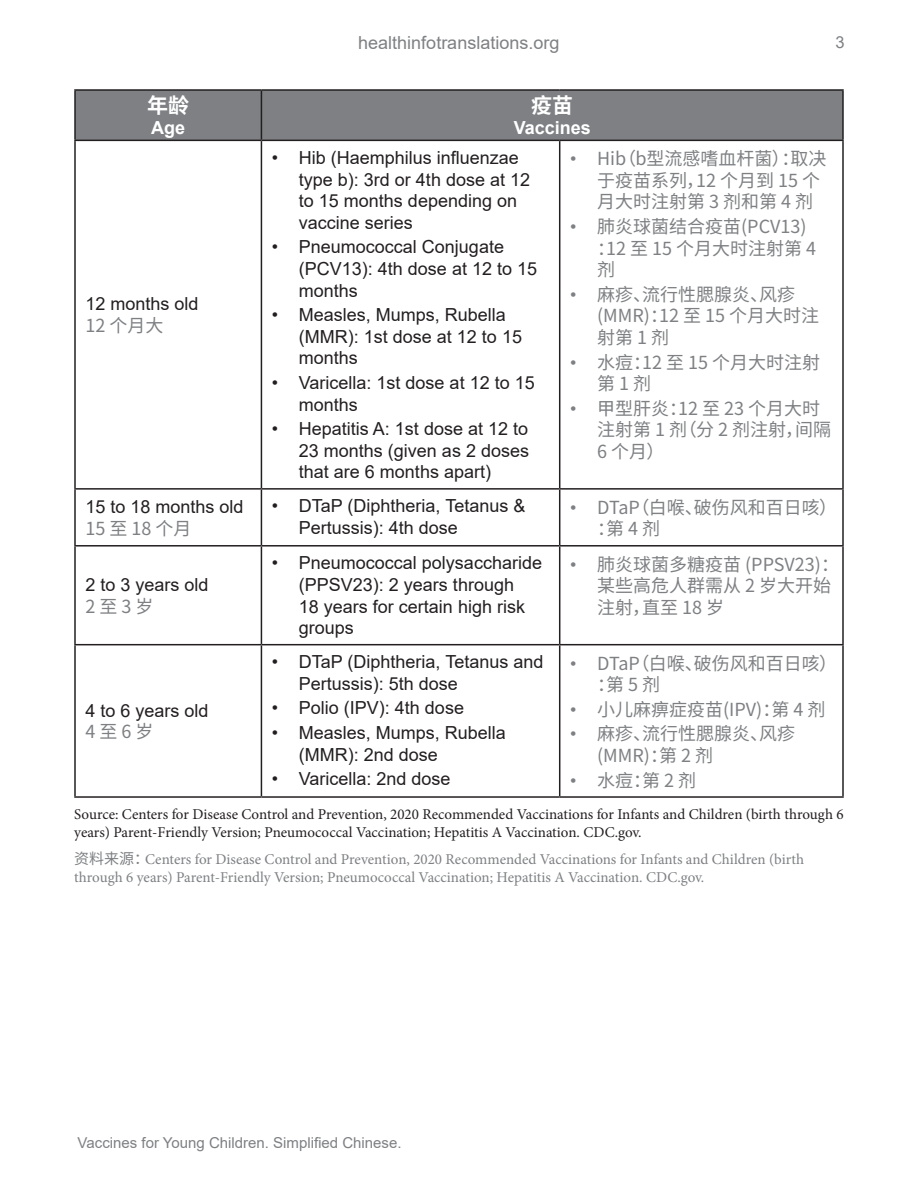
<style>
.page{position:relative;width:918px;height:1188px;background:#fff}
.page>*{position:absolute;margin:0;border:0;box-sizing:border-box;transform-origin:0 0}
.t1{font:700 21px "Noto Sans CJ Ksc";color:#fff}
.t2{font:18px/21.6px "Arial";color:#231f20}
.t3{font:18px/21.6px "Noto Sans CJ Ksc";color:#7e8083}
.t4{font:18px "Arial";color:#7e8083}
.t5{font:700 18px "Arial";color:#fff}
.t6{font:16.5px "Arial";color:#7e8083}
.t7{font:15px/18px "Minion Pro";color:#231f20}
.t8{font:15px/18px "Minion Pro";color:#7e8083}
.t9{font:15px "Arial";color:#7e8083}
.s1{font-family:"Arial"}
.s2{font-family:"Noto Sans CJ Ksc"}
</style>
<div class="page">
<div style="left:76px;top:91px;width:766px;height:49px;background:#7e8083"></div>
<hr style="left:74px;top:89px;width:187px;height:2px;background:#231f20">
<hr style="left:74px;top:91px;width:2px;height:49px;background:#231f20">
<hr style="left:261px;top:89px;width:299px;height:2px;background:#231f20">
<hr style="left:261px;top:91px;width:1px;height:49px;background:#231f20">
<hr style="left:560px;top:89px;width:284px;height:2px;background:#231f20">
<hr style="left:842px;top:91px;width:2px;height:49px;background:#231f20">
<hr style="left:74px;top:140px;width:187px;height:1px;background:#231f20">
<hr style="left:74px;top:141px;width:2px;height:347px;background:#231f20">
<hr style="left:261px;top:140px;width:299px;height:1px;background:#231f20">
<hr style="left:261px;top:141px;width:1px;height:347px;background:#231f20">
<hr style="left:560px;top:140px;width:284px;height:1px;background:#231f20">
<hr style="left:559px;top:141px;width:1px;height:347px;background:#231f20">
<hr style="left:842px;top:141px;width:2px;height:347px;background:#231f20">
<hr style="left:74px;top:488px;width:187px;height:2px;background:#231f20">
<hr style="left:74px;top:490px;width:2px;height:55px;background:#231f20">
<hr style="left:261px;top:488px;width:299px;height:2px;background:#231f20">
<hr style="left:261px;top:490px;width:1px;height:55px;background:#231f20">
<hr style="left:560px;top:488px;width:284px;height:2px;background:#231f20">
<hr style="left:559px;top:490px;width:1px;height:55px;background:#231f20">
<hr style="left:842px;top:490px;width:2px;height:55px;background:#231f20">
<hr style="left:74px;top:545px;width:187px;height:2px;background:#231f20">
<hr style="left:74px;top:547px;width:2px;height:97px;background:#231f20">
<hr style="left:261px;top:545px;width:299px;height:2px;background:#231f20">
<hr style="left:261px;top:547px;width:1px;height:97px;background:#231f20">
<hr style="left:560px;top:545px;width:284px;height:2px;background:#231f20">
<hr style="left:559px;top:547px;width:1px;height:97px;background:#231f20">
<hr style="left:842px;top:547px;width:2px;height:97px;background:#231f20">
<hr style="left:74px;top:644px;width:187px;height:1px;background:#231f20">
<hr style="left:74px;top:645px;width:2px;height:151px;background:#231f20">
<hr style="left:261px;top:644px;width:299px;height:1px;background:#231f20">
<hr style="left:261px;top:645px;width:1px;height:151px;background:#231f20">
<hr style="left:560px;top:644px;width:284px;height:1px;background:#231f20">
<hr style="left:559px;top:645px;width:1px;height:151px;background:#231f20">
<hr style="left:842px;top:645px;width:2px;height:151px;background:#231f20">
<hr style="left:74px;top:796px;width:187px;height:2px;background:#231f20">
<hr style="left:261px;top:796px;width:299px;height:2px;background:#231f20">
<hr style="left:560px;top:796px;width:284px;height:2px;background:#231f20">
<p class="t1" style="left:147px;top:93px;width:43px">年龄</p>
<p class="t5" style="left:151px;top:115px;width:36px">Age</p>
<p class="t2" style="left:86px;top:293px;width:115px">12 months old</p>
<p class="t3" style="left:86px;top:315px;width:80px">12 个月大</p>
<p class="t2" style="left:86px;top:496px;width:160px">15 to 18 months old</p>
<p class="t3" style="left:86px;top:518px;width:108px">15 至 18 个月</p>
<p class="t2" style="left:86px;top:574px;width:125px">2 to 3 years old</p>
<p class="t3" style="left:86px;top:596px;width:70px">2 至 3 岁</p>
<p class="t4" style="left:358px;top:30px;width:203px">healthinfotranslations.org</p>
<p class="t6" style="left:836px;top:31px;width:11px">3</p>
<p class="t1" style="left:531px;top:93px;width:43px">疫苗</p>
<p class="t5" style="left:514px;top:115px;width:79px">Vaccines</p>
<p class="t2" style="left:299px;top:147px;width:233px;text-indent:-27px">• Hib (Haemphilus influenzae type b): 3rd or 4th dose at 12 to 15 months depending on vaccine series</p>
<p class="t2" style="left:299px;top:236px;width:240px;text-indent:-27px">• Pneumococcal Conjugate (PCV13): 4th dose at 12 to 15 months</p>
<p class="t2" style="left:299px;top:304px;width:225px;text-indent:-27px">• Measles, Mumps, Rubella (MMR): 1st dose at 12 to 15 months</p>
<p class="t2" style="left:299px;top:372px;width:237px;text-indent:-27px">• Varicella: 1st dose at 12 to 15 months</p>
<p class="t2" style="left:299px;top:418px;width:232px;text-align:justify;text-indent:-27px">• Hepatitis A: 1st dose at 12 to 23 months (given as 2 doses that are 6 months apart)</p>
<p class="t3" style="left:597px;top:148px;width:231px;text-indent:-27px"><span class="s1">•</span> Hib（b型流感嗜血杆菌）：取决于疫苗系列，12 个月到 15 个月大时注射第 3 剂和第 4 剂</p>
<p class="t3" style="left:597px;top:216px;width:221px;text-indent:-27px"><span class="s1">•</span> 肺炎球菌结合疫苗(PCV13)：12 至 15 个月大时注射第 4剂</p>
<p class="t3" style="left:597px;top:284px;width:223px;text-indent:-27px"><span class="s1">•</span> 麻疹、流行性腮腺炎、风疹(MMR)：12 至 15 个月大时注射第 1 剂</p>
<p class="t3" style="left:597px;top:352px;width:225px;text-indent:-27px"><span class="s1">•</span> 水痘：12 至 15 个月大时注射第 1 剂</p>
<p class="t3" style="left:597px;top:398px;width:236px;text-indent:-27px"><span class="s1">•</span> 甲型肝炎：12 至 23 个月大时注射第 1 剂（分 2 剂注射，间隔<br>6 个月）</p>
<p class="t2" style="left:299px;top:495px;width:228px;text-indent:-27px">• DTaP (Diphtheria, Tetanus &amp;<br>Pertussis): 4th dose</p>
<p class="t3" style="left:597px;top:497px;width:242px;text-indent:-27px"><span class="s1">•</span> DTaP（白喉、破伤风和百日咳）：第 4 剂</p>
<p class="t2" style="left:299px;top:552px;width:245px;text-indent:-27px">• Pneumococcal polysaccharide (PPSV23): 2 years through<br>18 years for certain high risk groups</p>
<p class="t3" style="left:597px;top:554px;width:243px;text-indent:-27px"><span class="s1">•</span> 肺炎球菌多糖疫苗 (PPSV23)：某些高危人群需从 2 岁大开始注射，直至 18 岁</p>
<p class="t3" style="left:597px;top:653px;width:242px;text-indent:-27px"><span class="s1">•</span> DTaP（白喉、破伤风和百日咳）：第 5 剂</p>
<p class="t3" style="left:570px;top:699px;width:257px"><span class="s1">•</span> 小儿麻痹症疫苗(IPV)：第 4 剂</p>
<p class="t3" style="left:597px;top:723px;width:199px;text-indent:-27px"><span class="s1">•</span> 麻疹、流行性腮腺炎、风疹(MMR)：第 2 剂</p>
<p class="t3" style="left:570px;top:770px;width:128px"><span class="s1">•</span> 水痘：第 2 剂</p>
<p class="t7" style="left:74px;top:805px;width:771px">Source: Centers for Disease Control and Prevention, 2020 Recommended Vaccinations for Infants and Children (birth through 6 years) Parent-Friendly Version; Pneumococcal Vaccination; Hepatitis A Vaccination. CDC.gov.</p>
<p class="t8" style="left:74px;top:850px;width:731px"><span class="s2">资料来源：</span>Centers for Disease Control and Prevention, 2020 Recommended Vaccinations for Infants and Children (birth through 6 years) Parent-Friendly Version; Pneumococcal Vaccination; Hepatitis A Vaccination. CDC.gov.</p>
<p class="t2" style="left:299px;top:651px;width:246px;text-indent:-27px">• DTaP (Diphtheria, Tetanus and<br>Pertussis): 5th dose</p>
<p class="t2" style="left:272px;top:697px;width:194px">• Polio (IPV): 4th dose</p>
<p class="t2" style="left:299px;top:722px;width:209px;text-indent:-27px">• Measles, Mumps, Rubella (MMR): 2nd dose</p>
<p class="t2" style="left:272px;top:768px;width:180px">• Varicella: 2nd dose</p>
<p class="t2" style="left:86px;top:699px;width:125px">4 to 6 years old</p>
<p class="t3" style="left:86px;top:721px;width:70px">4 至 6 岁</p>
<p class="t9" style="left:78px;top:1133px;width:326px">Vaccines for Young Children. Simplified Chinese.</p>
</div>
